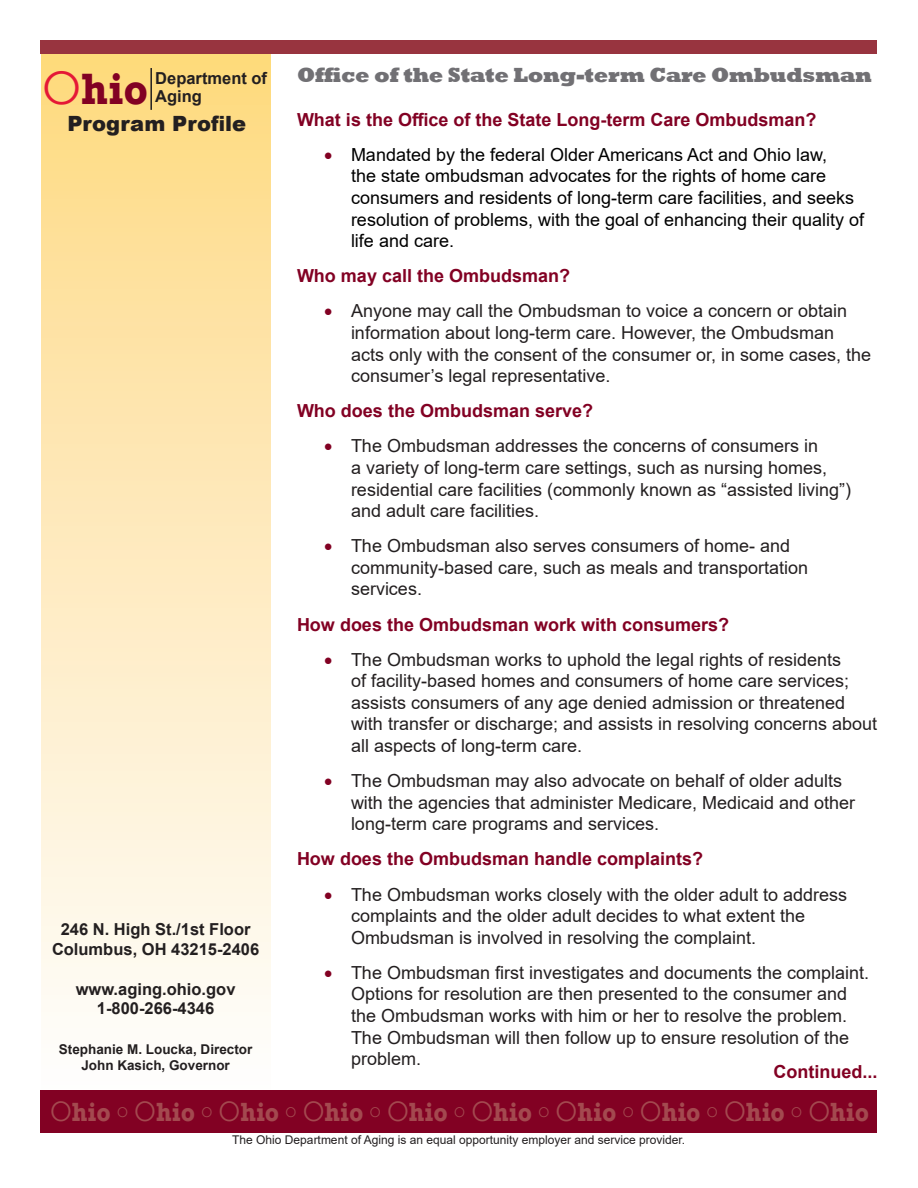
<style>
.page{position:relative;width:918px;height:1188px;background:#fff}
.page>*{position:absolute;margin:0;border:0;box-sizing:border-box;transform-origin:0 0}
.t1{font:700 45px "Rockwell";color:#820123;scale:.96 1}
.t2{font:700 27px "Rockwell";color:#a3494f;scale:.93 1}
.t3{font:800 21px "Rockwell";letter-spacing:-.02em;color:#717074}
.t4{font:900 21px "Arial";color:#231f20}
.t5{font:18px/21.6px "Arial";color:#231f20}
.t6{font:18px/21.6px "Arial";color:#000}
.t7{font:700 18px "Arial";color:#820123}
.t8{font:700 16.5px/19.8px "Arial";color:#231f20;text-align:center}
.t9{font:700 13.5px/16.2px "Arial";color:#231f20;text-align:center}
.t10{font:12px "Arial";color:#231f20}
.s1{font-family:"Century Gothic";font-weight:400;color:#e51836}
.s2{color:#820123}
.s3{font-family:"Century Gothic";font-weight:400}
</style>
<div class="page">
<div style="left:41px;top:53px;width:230px;height:1054px;background:linear-gradient(to bottom,#fed981,#fefeff)"></div>
<div style="left:40px;top:1090px;width:838px;height:42px;background:#820123"></div>
<div style="left:40px;top:40px;width:838px;height:14px;background:#98343f"></div>
<hr style="left:150px;top:68px;width:2px;height:42px;background:#231f20">
<h1 class="t1" style="left:42px;top:61px;width:112px"><span class="s1">O</span>hio</h1>
<p class="t8" style="left:155px;top:69px;width:113px;line-height:18px;text-align:left">Department of<br>Aging</p>
<p class="t4" style="left:67px;top:108px;width:180px">Program Profile</p>
<p class="t8" style="left:52px;top:920px;width:209px">246 N. High St./1st Floor<br>Columbus, OH 43215-2406</p>
<p class="t8" style="left:76px;top:979px;width:161px">www.aging.ohio.gov<br>1-800-266-4346</p>
<p class="t9" style="left:59px;top:1041px;width:195px">Stephanie M. Loucka, Director<br>John Kasich, Governor</p>
<p class="t3" style="left:297px;top:63px;width:576px">Office of the State Long-term Care Ombudsman</p>
<p class="t7" style="left:297px;top:107px;width:521px">What is the Office of the State Long-term Care Ombudsman?</p>
<p class="t6" style="left:351px;top:143px;width:515px;text-indent:-27px"><span class="s2">•</span> Mandated by the federal Older Americans Act and Ohio law,<br>the state ombudsman advocates for the rights of home care consumers and residents of long-term care facilities, and seeks resolution of problems, with the goal of enhancing their quality of life and care.</p>
<p class="t7" style="left:297px;top:263px;width:275px">Who may call the Ombudsman?</p>
<p class="t5" style="left:351px;top:300px;width:522px;text-indent:-27px"><span class="s2">•</span> Anyone may call the Ombudsman to voice a concern or obtain information about long-term care. However, the Ombudsman acts only with the consent of the consumer or, in some cases, the consumer’s legal representative.</p>
<p class="t7" style="left:297px;top:398px;width:298px">Who does the Ombudsman serve?</p>
<p class="t5" style="left:351px;top:435px;width:502px;text-indent:-27px"><span class="s2">•</span> The Ombudsman addresses the concerns of consumers in<br>a variety of long-term care settings, such as nursing homes, residential care facilities (commonly known as “assisted living”) and adult care facilities.</p>
<p class="t5" style="left:351px;top:535px;width:459px;text-indent:-27px"><span class="s2">•</span> The Ombudsman also serves consumers of home- and community-based care, such as meals and transportation services.</p>
<p class="t7" style="left:297px;top:611px;width:434px">How does the Ombudsman work with consumers?</p>
<p class="t5" style="left:351px;top:648px;width:528px;text-indent:-27px"><span class="s2">•</span> The Ombudsman works to uphold the legal rights of residents<br>of facility-based homes and consumers of home care services; assists consumers of any age denied admission or threatened with transfer or discharge; and assists in resolving concerns about all aspects of long-term care.</p>
<p class="t5" style="left:351px;top:770px;width:506px;text-indent:-27px"><span class="s2">•</span> The Ombudsman may also advocate on behalf of older adults with the agencies that administer Medicare, Medicaid and other long-term care programs and services.</p>
<p class="t7" style="left:297px;top:846px;width:408px">How does the Ombudsman handle complaints?</p>
<p class="t5" style="left:351px;top:883px;width:498px;text-indent:-27px"><span class="s2">•</span> The Ombudsman works closely with the older adult to address complaints and the older adult decides to what extent the<br>Ombudsman is involved in resolving the complaint.</p>
<p class="t5" style="left:351px;top:962px;width:520px;text-indent:-27px"><span class="s2">•</span> The Ombudsman first investigates and documents the complaint.<br>Options for resolution are then presented to the consumer and the Ombudsman works with him or her to resolve the problem.<br>The Ombudsman will then follow up to ensure resolution of the problem.</p>
<p class="t7" style="left:774px;top:1059px;width:106px">Continued...</p>
<h2 class="t2" style="left:50px;top:1096px;width:882px"><span class="s3">O</span>hio <sup>O</sup> <span class="s3">O</span>hio <sup>O</sup> <span class="s3">O</span>hio <sup>O</sup> <span class="s3">O</span>hio <sup>O</sup> <span class="s3">O</span>hio <sup>O</sup> <span class="s3">O</span>hio <sup>O</sup> <span class="s3">O</span>hio <sup>O</sup> <span class="s3">O</span>hio <sup>O</sup> <span class="s3">O</span>hio <sup>O</sup> <span class="s3">O</span>hio</h2>
<p class="t10" style="left:232px;top:1131px;width:454px">The Ohio Department of Aging is an equal opportunity employer and service provider.</p>
</div>
